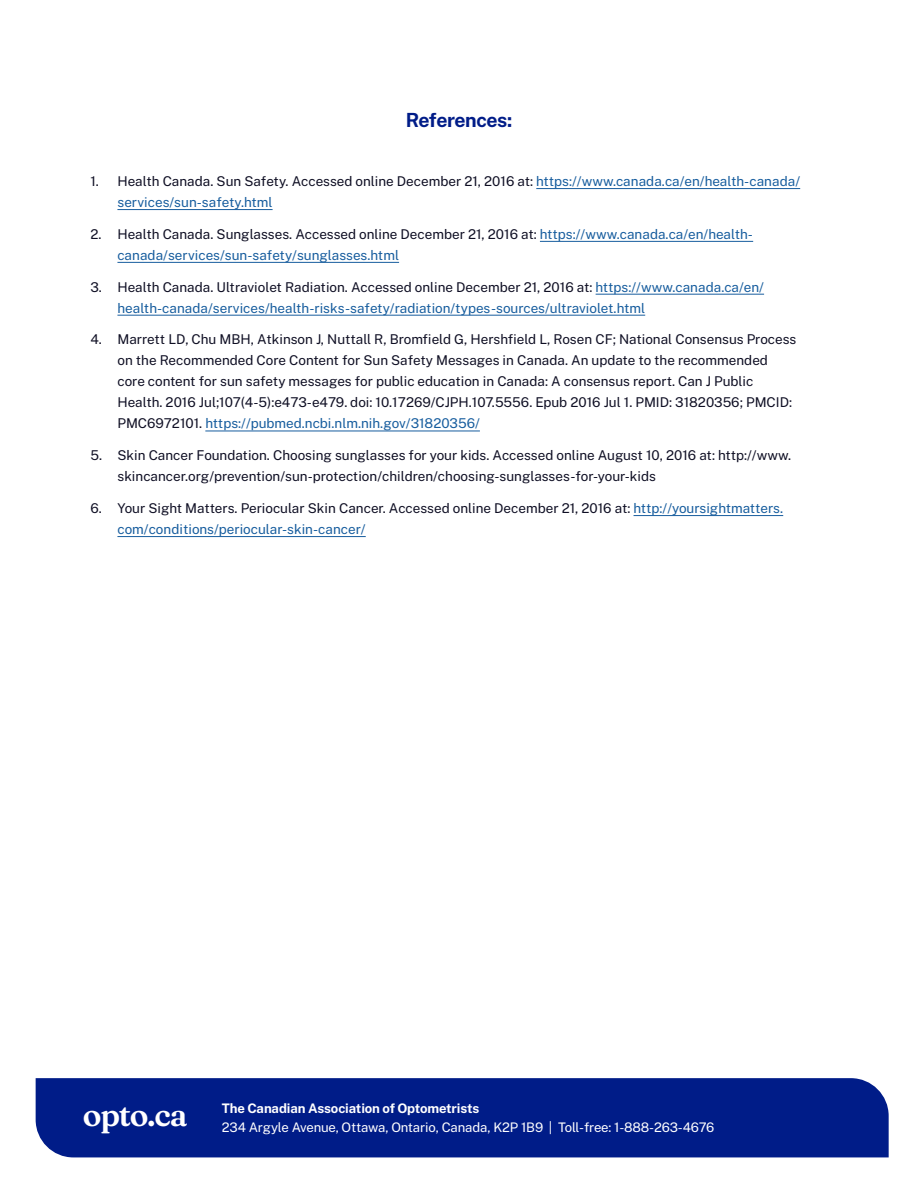
<style>
.page{position:relative;width:918px;height:1188px;background:#fff}
.page>*{position:absolute;margin:0;border:0;box-sizing:border-box;transform-origin:0 0}
.t1{font:600 31.5px "Fraunces";letter-spacing:-.04em;color:#fff}
.Subheading{font:700 19.5px "Public Sans";letter-spacing:-.02em;color:#001c88}
.t2{font:13.5px/21px "Public Sans";color:#0f0f24}
.t3{font:13.5px/21px "Public Sans";color:#175d9e}
.t4{font:13.2px "Public Sans";letter-spacing:-.01em;color:#fff}
.t5{font:700 13.2px "Public Sans";letter-spacing:-.01em;color:#fff}
.s1{color:#0f0f24}
.s2{color:#175d9e}
</style>
<div class="page">
<div style="left:36px;top:1078px;width:853px;height:79px;background:#001c88"></div>
<hr style="left:536px;top:188px;width:264px;height:1px;background:#175d9e">
<hr style="left:117px;top:209px;width:156px;height:1px;background:#175d9e">
<hr style="left:540px;top:241px;width:213px;height:1px;background:#175d9e">
<hr style="left:117px;top:262px;width:282px;height:1px;background:#175d9e">
<hr style="left:596px;top:294px;width:168px;height:1px;background:#175d9e">
<hr style="left:117px;top:315px;width:528px;height:1px;background:#175d9e">
<hr style="left:205px;top:430px;width:275px;height:1px;background:#175d9e">
<hr style="left:634px;top:515px;width:149px;height:1px;background:#175d9e">
<hr style="left:117px;top:536px;width:249px;height:1px;background:#175d9e">
<p class="Subheading" style="left:406px;top:105px;width:108px">References:</p>
<p class="t3" style="left:117px;top:170px;width:684px;text-indent:-27px"><span class="s1">1. Health Canada. Sun Safety. Accessed online December 21, 2016 at:</span> https://www.canada.ca/en/health-canada/ services/sun-safety.html</p>
<p class="t3" style="left:117px;top:223px;width:637px;text-indent:-27px"><span class="s1">2. Health Canada. Sunglasses. Accessed online December 21, 2016 at:</span> https://www.canada.ca/en/health&shy;canada/services/sun-safety/sunglasses.html</p>
<p class="t3" style="left:117px;top:275px;width:648px;text-indent:-27px"><span class="s1">3. Health Canada. Ultraviolet Radiation. Accessed online December 21, 2016 at:</span> https://www.canada.ca/en/ health-canada/services/health-risks-safety/radiation/types-sources/ultraviolet.html</p>
<p class="t2" style="left:117px;top:328px;width:681px;text-indent:-27px">4. Marrett LD, Chu MBH, Atkinson J, Nuttall R, Bromfield G, Hershfield L, Rosen CF; National Consensus Process on the Recommended Core Content for Sun Safety Messages in Canada. An update to the recommended core content for sun safety messages for public education in Canada: A consensus report. Can J Public Health. 2016 Jul;107(4-5):e473-e479. doi: 10.17269/CJPH.107.5556. Epub 2016 Jul 1. PMID: 31820356; PMCID:<br>PMC6972101. <span class="s2">https://pubmed.ncbi.nlm.nih.gov/31820356/</span></p>
<p class="t2" style="left:117px;top:444px;width:675px;text-indent:-27px">5. Skin Cancer Foundation. Choosing sunglasses for your kids. Accessed online August 10, 2016 at: http://www. skincancer.org/prevention/sun-protection/children/choosing-sunglasses-for-your-kids</p>
<p class="t2" style="left:117px;top:497px;width:667px;text-indent:-27px">6. Your Sight Matters. Periocular Skin Cancer. Accessed online December 21, 2016 at: <span class="s2">http://yoursightmatters. com/conditions/periocular-skin-cancer/</span></p>
<p class="t1" style="left:83px;top:1090px;width:106px">opto.ca</p>
<p class="t5" style="left:222px;top:1098px;width:259px">The Canadian Association of Optometrists</p>
<p class="t4" style="left:222px;top:1117px;width:494px">234 Argyle Avenue, Ottawa, Ontario, Canada, K2P 1B9 | Toll-free: 1-888-263-4676</p>
</div>
